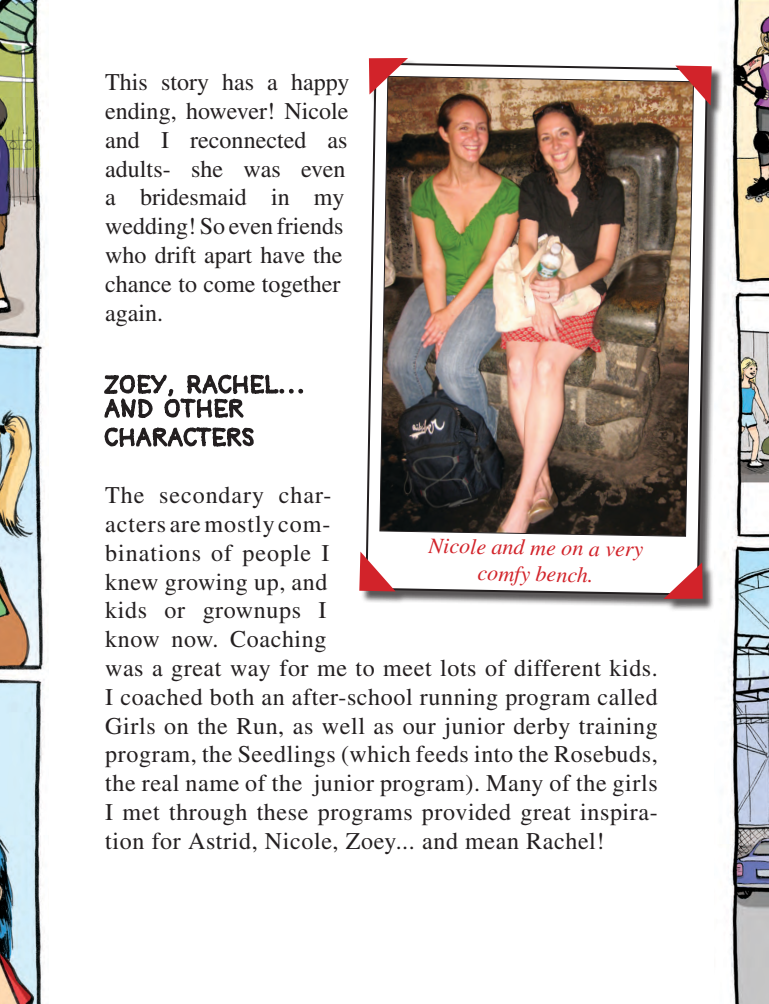
<style>
.page{position:relative;width:769px;height:1004px;background:#fff}
.page>*{position:absolute;margin:0;border:0;box-sizing:border-box;transform-origin:0 0}
.t1{font:24px/28.8px "Times";letter-spacing:.025em;color:#231f20}
.t2{font:24px/28.8px "Times";color:#231f20}
.t3{font:italic 22px/26.4px "Times";color:#d2232a;text-align:center}
</style>
<div class="page">
<img style="left:0;top:0;width:47px;height:1004px">
<img style="left:724px;top:0;width:44px;height:1004px">
<svg style="left:104px;top:374px;width:199px;height:73px"></svg>
<div style="left:360px;top:59px;width:363px;height:552px;background:#231f20;opacity:.75"></div>
<svg style="left:364px;top:62px;width:344px;height:534px"></svg>
<img style="left:379px;top:75px;width:315px;height:462px">
<svg style="left:369px;top:58px;width:39px;height:36px"></svg>
<svg style="left:675px;top:66px;width:36px;height:39px"></svg>
<svg style="left:663px;top:562px;width:39px;height:37px"></svg>
<svg style="left:359px;top:551px;width:36px;height:40px"></svg>
<p class="t2" style="left:105px;top:68px;width:245px">This story has a happy ending, however! Nicole and I reconnected as adults- she was even a bridesmaid in my wedding! So even friends who drift apart have the chance to come together again.</p>
<p class="t1" style="left:105px;top:480px;width:554px">The secondary char-<br>acters are mostly com-<br>binations of people I<br>knew growing up, and<br>kids or grownups I<br>know now. Coaching<br>was a great way for me to meet lots of different kids.<br>I coached both an after-school running program called Girls on the Run, as well as our junior derby training program, the Seedlings (which feeds into the Rosebuds, the real name of the junior program). Many of the girls I met through these programs provided great inspira&shy;tion for Astrid, Nicole, Zoey... and mean Rachel!</p>
<p class="t3" style="left:429px;top:532px;width:216px;rotate:1deg">Nicole and me on a very comfy bench.</p>
</div>
